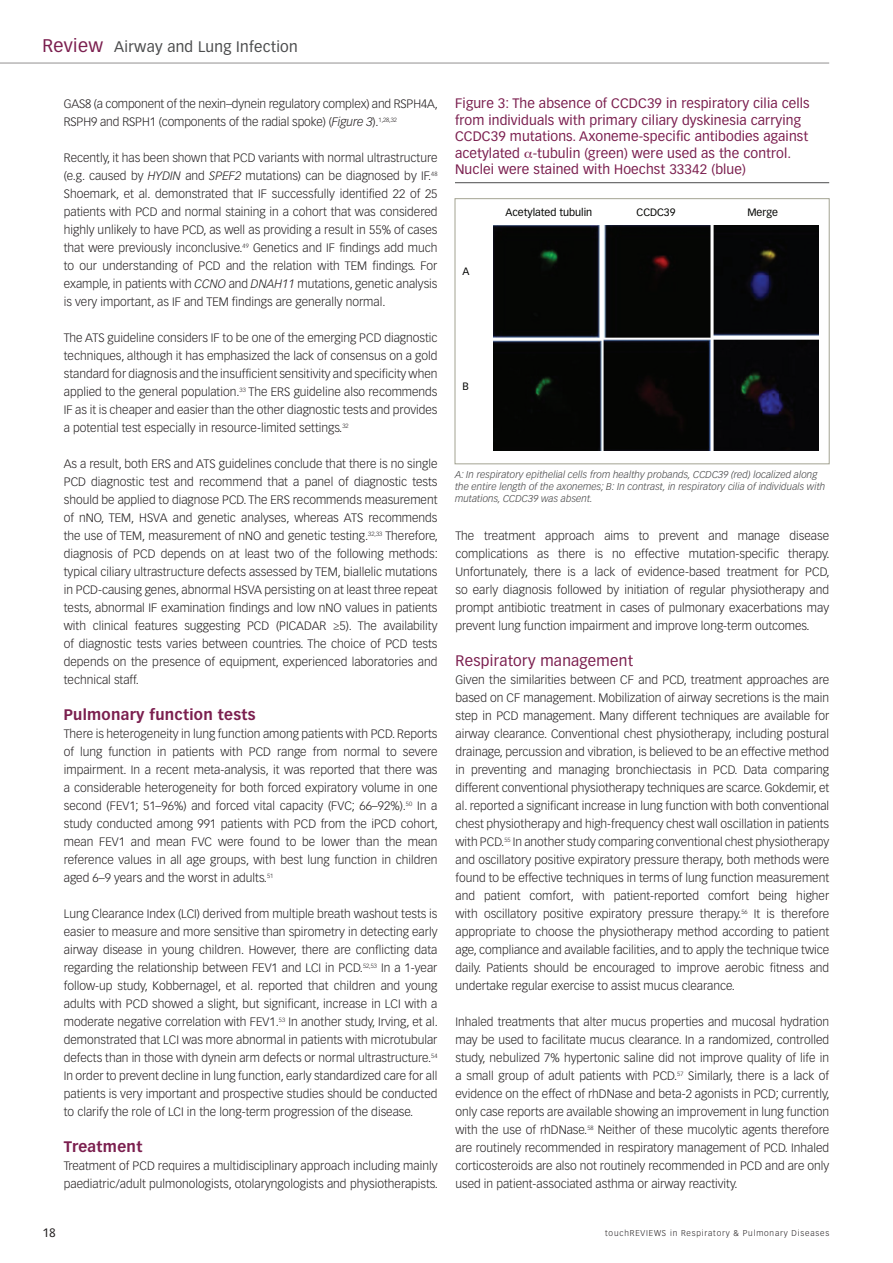
<style>
.page{position:relative;width:893px;height:1263px;background:#fff}
.page>*{position:absolute;margin:0;border:0;box-sizing:border-box;transform-origin:0 0}
.t1{font:700 15px "Vectora LT Std";letter-spacing:.02em;color:#7b1f4f}
.t2{font:15px "Vectora LT Std";letter-spacing:.02em;color:#4b4c4d}
.t3{font:15px "Vectora LT Std";letter-spacing:.02em;color:#7b1f4f}
.t4{font:13.5px/16.5px "Vectora LT Std";letter-spacing:.01em;color:#7b1f4f}
.t5{font:300 12px/18px "Vectora LT Std";color:#231f20;text-align:justify}
.t6{font:12px "Vectora LT Std";color:#231f20}
.t7{font:10.5px "Vectora LT Std";color:#040503}
.t8{font:italic 300 9.75px/12px "Vectora LT Std";letter-spacing:.01em;color:#3e3e3f}
.t9{font:300 8.25px "Vectora LT Std";letter-spacing:.1em;color:#231f20}
.s1{font-size:18px;color:#7b1f4f}
.s2{font-style:italic}
</style>
<div class="page">
<hr style="left:0;top:63px;width:829px;height:1px;background:#231f20">
<img style="left:493px;top:225px;width:326px;height:225px">
<div style="left:455px;top:198px;width:374px;height:266px;border:1px solid #a3a392"></div>
<hr style="left:455px;top:182px;width:374px;height:1px;background:#4b4c4d">
<p class="t2" style="left:43px;top:38px;width:257px"><span class="s1">Review</span> Airway and Lung Infection</p>
<p class="t5" style="left:64px;top:95px;width:376px">GAS8 (a component of the nexin–dynein regulatory complex) and RSPH4A,<br>RSPH9 and RSPH1 (components of the radial spoke) (<span class="s2">Figure 3</span>).<sup>1,28,32</sup></p>
<p class="t5" style="left:64px;top:149px;width:375px">Recently, it has been shown that PCD variants with normal ultrastructure (e.g. caused by <span class="s2">HYDIN</span> and <span class="s2">SPEF2</span> mutations) can be diagnosed by IF.<sup>48<br></sup>Shoemark, et al. demonstrated that IF successfully identified 22 of 25 patients with PCD and normal staining in a cohort that was considered highly unlikely to have PCD, as well as providing a result in 55% of cases that were previously inconclusive.<sup>49</sup> Genetics and IF findings add much to our understanding of PCD and the relation with TEM findings. For example, in patients with <span class="s2">CCNO</span> and <span class="s2">DNAH11</span> mutations, genetic analysis is very important, as IF and TEM findings are generally normal.</p>
<p class="t5" style="left:64px;top:329px;width:375px">The ATS guideline considers IF to be one of the emerging PCD diagnostic techniques, although it has emphasized the lack of consensus on a gold standard for diagnosis and the insufficient sensitivity and specificity when applied to the general population.<sup>33</sup> The ERS guideline also recommends IF as it is cheaper and easier than the other diagnostic tests and provides a potential test especially in resource-limited settings.<sup>32</sup></p>
<p class="t5" style="left:64px;top:455px;width:376px">As a result, both ERS and ATS guidelines conclude that there is no single PCD diagnostic test and recommend that a panel of diagnostic tests should be applied to diagnose PCD. The ERS recommends measurement of nNO, TEM, HSVA and genetic analyses, whereas ATS recommends the use of TEM, measurement of nNO and genetic testing.<sup>32,33</sup> Therefore, diagnosis of PCD depends on at least two of the following methods: typical ciliary ultrastructure defects assessed by TEM, biallelic mutations in PCD-causing genes, abnormal HSVA persisting on at least three repeat tests, abnormal IF examination findings and low nNO values in patients with clinical features suggesting PCD (PICADAR ≥5). The availability of diagnostic tests varies between countries. The choice of PCD tests depends on the presence of equipment, experienced laboratories and technical staff.</p>
<p class="t1" style="left:64px;top:706px;width:193px">Pulmonary function tests</p>
<p class="t5" style="left:64px;top:725px;width:376px">There is heterogeneity in lung function among patients with PCD. Reports of lung function in patients with PCD range from normal to severe impairment. In a recent meta-analysis, it was reported that there was a considerable heterogeneity for both forced expiratory volume in one second (FEV1; 51–96%) and forced vital capacity (FVC; 66–92%).<sup>50</sup> In a study conducted among 991 patients with PCD from the iPCD cohort, mean FEV1 and mean FVC were found to be lower than the mean reference values in all age groups, with best lung function in children aged 6–9 years and the worst in adults.<sup>51</sup></p>
<p class="t5" style="left:64px;top:905px;width:376px">Lung Clearance Index (LCI) derived from multiple breath washout tests is easier to measure and more sensitive than spirometry in detecting early airway disease in young children. However, there are conflicting data regarding the relationship between FEV1 and LCI in PCD.<sup>52,53</sup> In a 1-year follow-up study, Kobbernagel, et al. reported that children and young adults with PCD showed a slight, but significant, increase in LCI with a moderate negative correlation with FEV1.<sup>53</sup> In another study, Irving, et al. demonstrated that LCI was more abnormal in patients with microtubular defects than in those with dynein arm defects or normal ultrastructure.<sup>54<br></sup>In order to prevent decline in lung function, early standardized care for all patients is very important and prospective studies should be conducted to clarify the role of LCI in the long-term progression of the disease.</p>
<p class="t1" style="left:64px;top:1138px;width:80px">Treatment</p>
<p class="t5" style="left:64px;top:1157px;width:376px">Treatment of PCD requires a multidisciplinary approach including mainly paediatric/adult pulmonologists, otolaryngologists and physiotherapists.</p>
<p class="t4" style="left:455px;top:95px;width:356px">Figure 3: The absence of CCDC39 in respiratory cilia cells from individuals with primary ciliary dyskinesia carrying CCDC39 mutations. Axoneme-specific antibodies against acetylated -tubulin (green) were used as the control.<br>Nuclei were stained with Hoechst 33342 (blue)</p>
<p class="t7" style="left:463px;top:265px;width:9px">A</p>
<p class="t7" style="left:505px;top:206px;width:88px">Acetylated tubulin</p>
<p class="t7" style="left:637px;top:206px;width:41px">CCDC39</p>
<p class="t7" style="left:747px;top:206px;width:32px">Merge</p>
<p class="t7" style="left:463px;top:380px;width:8px">B</p>
<p class="t8" style="left:455px;top:469px;width:372px">A: In respiratory epithelial cells from healthy probands, CCDC39 (red) localized along the entire length of the axonemes; B: In contrast, in respiratory cilia of individuals with mutations, CCDC39 was absent.</p>
<p class="t5" style="left:455px;top:527px;width:376px">The treatment approach aims to prevent and manage disease complications as there is no effective mutation-specific therapy.<br>Unfortunately, there is a lack of evidence-based treatment for PCD, so early diagnosis followed by initiation of regular physiotherapy and prompt antibiotic treatment in cases of pulmonary exacerbations may prevent lung function impairment and improve long-term outcomes.</p>
<p class="t3" style="left:455px;top:652px;width:179px">Respiratory management</p>
<p class="t5" style="left:455px;top:671px;width:375px">Given the similarities between CF and PCD, treatment approaches are based on CF management. Mobilization of airway secretions is the main step in PCD management. Many different techniques are available for airway clearance. Conventional chest physiotherapy, including postural drainage, percussion and vibration, is believed to be an effective method in preventing and managing bronchiectasis in PCD. Data comparing different conventional physiotherapy techniques are scarce. Gokdemir, et al. reported a significant increase in lung function with both conventional chest physiotherapy and high-frequency chest wall oscillation in patients with PCD.<sup>55</sup> In another study comparing conventional chest physiotherapy and oscillatory positive expiratory pressure therapy, both methods were found to be effective techniques in terms of lung function measurement and patient comfort, with patient-reported comfort being higher with oscillatory positive expiratory pressure therapy.<sup>56</sup> It is therefore appropriate to choose the physiotherapy method according to patient age, compliance and available facilities, and to apply the technique twice daily. Patients should be encouraged to improve aerobic fitness and undertake regular exercise to assist mucus clearance.</p>
<p class="t5" style="left:455px;top:1013px;width:376px">Inhaled treatments that alter mucus properties and mucosal hydration may be used to facilitate mucus clearance. In a randomized, controlled study, nebulized 7% hypertonic saline did not improve quality of life in a small group of adult patients with PCD.<sup>57</sup> Similarly, there is a lack of evidence on the effect of rhDNase and beta-2 agonists in PCD; currently, only case reports are available showing an improvement in lung function with the use of rhDNase.<sup>58</sup> Neither of these mucolytic agents therefore are routinely recommended in respiratory management of PCD. Inhaled corticosteroids are also not routinely recommended in PCD and are only used in patient-associated asthma or airway reactivity.</p>
<p class="t6" style="left:43px;top:1226px;width:15px">18</p>
<p class="t9" style="left:605px;top:1228px;width:226px">touchREVIEWS in Respiratory &amp; Pulmonary Diseases</p>
</div>
